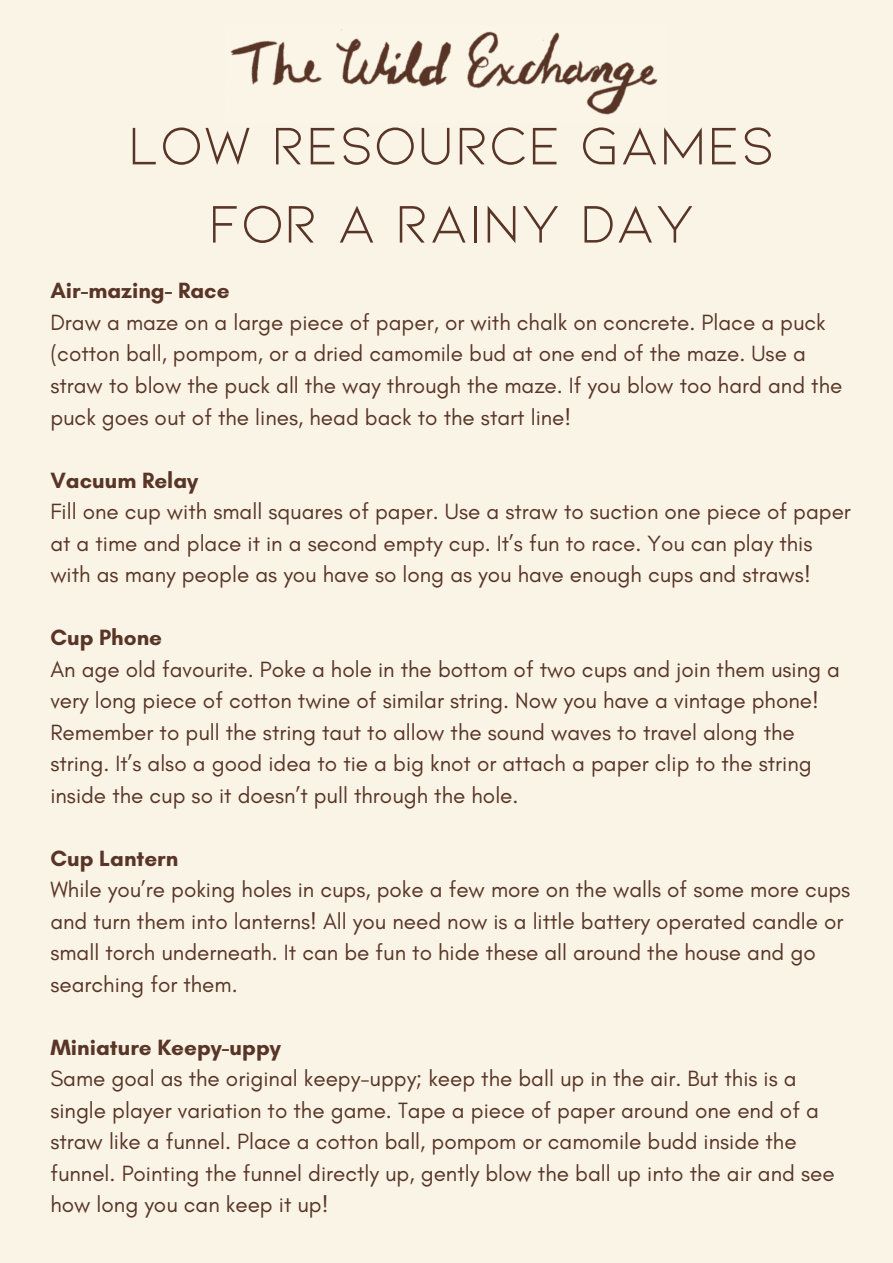
<style>
.page{position:relative;width:893px;height:1263px;background:#faf4e6}
.page>*{position:absolute;margin:0;border:0;box-sizing:border-box;transform-origin:0 0}
.t1{font:56.1px/78.2px "KIONA";color:#583527;text-align:center}
.t2{font:22.5px/31.5px "Glacial Indifference";color:#583527}
.t3{font:700 22.5px "Glacial Indifference";color:#583527}
</style>
<div class="page">
<img style="left:230px;top:29px;width:428px;height:86px">
<p class="t1" style="left:128px;top:103px;width:649px">LOW RESOURCE GAMES<br>FOR A RAINY DAY</p>
<p class="t3" style="left:50px;top:277px;width:181px">Air-mazing- Race</p>
<p class="t2" style="left:50px;top:306px;width:793px">Draw a maze on a large piece of paper, or with chalk on concrete. Place a puck (cotton ball, pompom, or a dried camomile bud at one end of the maze. Use a straw to blow the puck all the way through the maze. If you blow too hard and the puck goes out of the lines, head back to the start line!</p>
<p class="t3" style="left:50px;top:466px;width:149px">Vacuum Relay</p>
<p class="t2" style="left:50px;top:495px;width:802px">Fill one cup with small squares of paper. Use a straw to suction one piece of paper at a time and place it in a second empty cup. It’s fun to race. You can play this with as many people as you have so long as you have enough cups and straws!</p>
<p class="t3" style="left:50px;top:624px;width:113px">Cup Phone</p>
<p class="t2" style="left:50px;top:653px;width:791px">An age old favourite. Poke a hole in the bottom of two cups and join them using a very long piece of cotton twine of similar string. Now you have a vintage phone!<br>Remember to pull the string taut to allow the sound waves to travel along the string. It’s also a good idea to tie a big knot or attach a paper clip to the string inside the cup so it doesn’t pull through the hole.</p>
<p class="t3" style="left:50px;top:844px;width:129px">Cup Lantern</p>
<p class="t2" style="left:50px;top:873px;width:801px">While you’re poking holes in cups, poke a few more on the walls of some more cups and turn them into lanterns! All you need now is a little battery operated candle or small torch underneath. It can be fun to hide these all around the house and go searching for them.</p>
<p class="t3" style="left:50px;top:1033px;width:232px">Miniature Keepy-uppy</p>
<p class="t2" style="left:50px;top:1062px;width:786px">Same goal as the original keepy-uppy; keep the ball up in the air. But this is a single player variation to the game. Tape a piece of paper around one end of a straw like a funnel. Place a cotton ball, pompom or camomile budd inside the funnel. Pointing the funnel directly up, gently blow the ball up into the air and see how long you can keep it up!</p>
</div>
